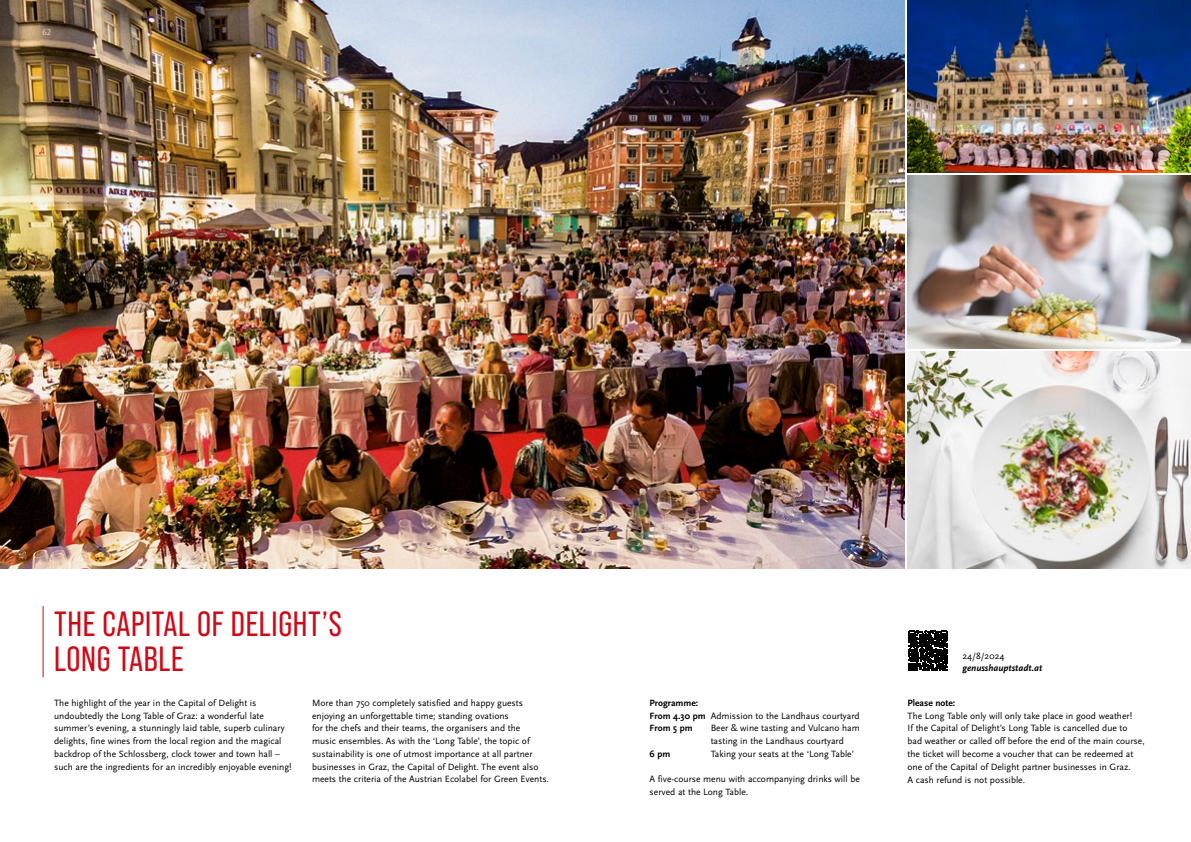
<style>
.page{position:relative;width:1191px;height:842px;background:#fff}
.page>*{position:absolute;margin:0;border:0;box-sizing:border-box;transform-origin:0 0}
.t1{font:35px/35px "Bebas Neue Pro";letter-spacing:.02em;color:#cd0b18}
.t2{font:9.5px/12.8px "Scala Sans Pro";color:#000}
.t3{font:italic 700 9.5px "Scala Sans Pro";color:#000}
.t4{font:700 9.5px "Scala Sans Pro";color:#000}
.t5{font:300 8.5px "Scala Sans Pro";color:#fff}
.s1{font-weight:700}
</style>
<div class="page">
<img style="left:0;top:0;width:904px;height:569px">
<img style="left:907px;top:176px;width:284px;height:173px">
<img style="left:907px;top:352px;width:284px;height:217px">
<img style="left:907px;top:0;width:284px;height:173px">
<hr style="left:43px;top:606px;width:1px;height:71px;background:#cd0b18">
<svg style="left:908px;top:631px;width:40px;height:39px"></svg>
<p class="t5" style="left:43px;top:27px;width:10px">62</p>
<h1 class="t1" style="left:54px;top:606px;width:289px">THE CAPITAL OF DELIGHT’S<br>LONG TABLE</h1>
<p class="t2" style="left:54px;top:696px;width:239px">The highlight of the year in the Capital of Delight is undoubtedly the Long Table of Graz: a wonderful late summer’s evening, a stunningly laid table, superb culinary delights, fine wines from the local region and the magical backdrop of the Schlossberg, clock tower and town hall – such are the ingredients for an incredibly enjoyable evening!</p>
<p class="t2" style="left:312px;top:696px;width:238px">More than 750 completely satisfied and happy guests enjoying an unforgettable time; standing ovations<br>for the chefs and their teams, the organisers and the<br>music ensembles. As with the ‘Long Table’, the topic of sustainability is one of utmost importance at all partner businesses in Graz, the Capital of Delight. The event also meets the criteria of the Austrian Ecolabel for Green Events.</p>
<p class="t2" style="left:649px;top:696px;width:211px"><span class="s1">Programme:<br>From 4.30 pm</span> Admission to the Landhaus courtyard<br><span class="s1">From 5 pm</span></p>
<p class="t2" style="left:710px;top:722px;width:151px">Beer &amp; wine tasting and Vulcano ham tasting in the Landhaus courtyard</p>
<p class="t4" style="left:649px;top:748px;width:22px">6 pm</p>
<p class="t2" style="left:710px;top:747px;width:145px">Taking your seats at the ‘Long Table’</p>
<p class="t2" style="left:649px;top:773px;width:212px">A five-course menu with accompanying drinks will be served at the Long Table.</p>
<p class="t2" style="left:962px;top:649px;width:43px">24/8/2024</p>
<p class="t3" style="left:962px;top:662px;width:81px">genusshauptstadt.at</p>
<p class="t4" style="left:907px;top:697px;width:49px">Please note:</p>
<p class="t2" style="left:907px;top:709px;width:239px">The Long Table only will only take place in good weather!<br>If the Capital of Delight’s Long Table is cancelled due to<br>bad weather or called off before the end of the main course, the ticket will become a voucher that can be redeemed at one of the Capital of Delight partner businesses in Graz.<br>A cash refund is not possible.</p>
</div>
